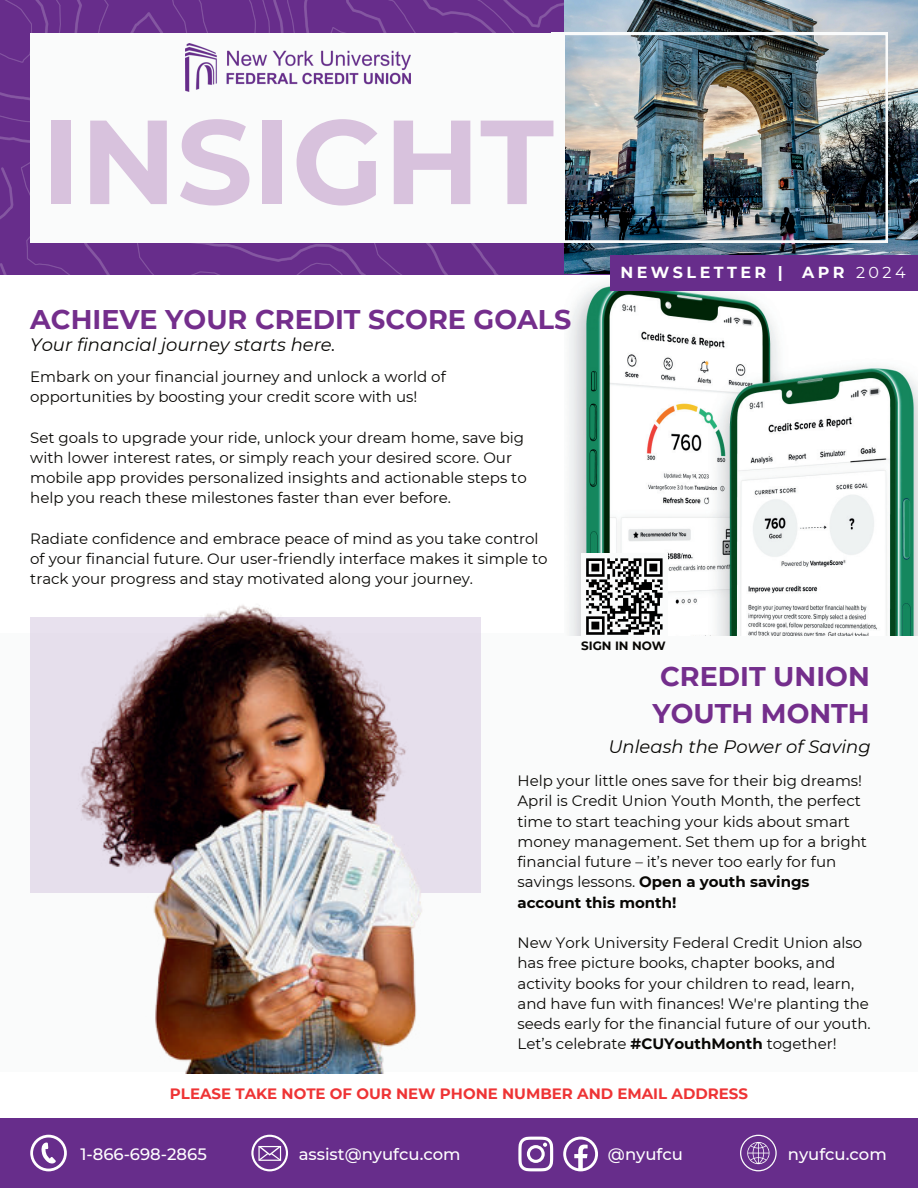
<style>
.page{position:relative;width:918px;height:1188px;background:#fff}
.page>*{position:absolute;margin:0;border:0;box-sizing:border-box;transform-origin:0 0}
.t1{font:700 119.25px "Montserrat";color:#d8c2dd}
.t2{font:700 27px/37.2px "Montserrat";color:#742e8c}
.t3{font:italic 18px "Montserrat";color:#080704}
.t4{font:500 16.5px "Montserrat";color:#fff}
.t5{font:700 15.9px "Montserrat";letter-spacing:.215em;color:#fff}
.t6{font:15px/20.2px "Montserrat";color:#080704}
.t7{font:700 15px "Montserrat";color:#ee3435}
.t8{font:700 12px "Montserrat";color:#080704}
.s1{font-weight:400}
.s2{font-weight:700}
</style>
<div class="page">
<img style="left:0;top:0;width:565px;height:275px">
<div style="left:0;top:633px;width:918px;height:438px;background:#fafbfb"></div>
<img style="left:569px;top:283px;width:348px;height:352px">
<div style="left:0;top:1118px;width:918px;height:70px;background:#672d8b"></div>
<img style="left:565px;top:0;width:353px;height:273px">
<svg style="left:518px;top:1137px;width:35px;height:34px"></svg>
<svg style="left:563px;top:1137px;width:35px;height:34px"></svg>
<svg style="left:30px;top:1135px;width:37px;height:36px"></svg>
<svg style="left:251px;top:1135px;width:37px;height:36px"></svg>
<svg style="left:740px;top:1135px;width:37px;height:36px"></svg>
<div style="left:610px;top:255px;width:308px;height:36px;background:#672d8b"></div>
<div style="left:30px;top:33px;width:535px;height:209px;background:#fafbfb"></div>
<img style="left:185px;top:43px;width:225px;height:49px">
<div style="left:30px;top:618px;width:451px;height:275px;background:#e6dfec"></div>
<img style="left:565px;top:33px;width:323px;height:209px">
<div style="left:581px;top:553px;width:87px;height:87px;background:#fafbfb"></div>
<svg style="left:586px;top:558px;width:77px;height:77px"></svg>
<img style="left:44px;top:605px;width:422px;height:468px">
<h1 class="t1" style="left:41px;top:76px;width:514px">INSIGHT</h1>
<h2 class="t2" style="left:30px;top:299px;width:543px">ACHIEVE YOUR CREDIT SCORE GOALS</h2>
<p class="t3" style="left:30px;top:332px;width:307px">Your financial journey starts here.</p>
<p class="t6" style="left:30px;top:366px;width:417px">Embark on your financial journey and unlock a world of opportunities by boosting your credit score with us!</p>
<p class="t6" style="left:30px;top:427px;width:498px">Set goals to upgrade your ride, unlock your dream home, save big with lower interest rates, or simply reach your desired score. Our mobile app provides personalized insights and actionable steps to help you reach these milestones faster than ever before.</p>
<p class="t6" style="left:30px;top:528px;width:519px">Radiate confidence and embrace peace of mind as you take control of your financial future. Our user-friendly interface makes it simple to track your progress and stay motivated along your journey.</p>
<p class="t5" style="left:620px;top:261px;width:287px">NEWSLETTER | APR <span class="s1">2024</span></p>
<p class="t8" style="left:581px;top:637px;width:86px">SIGN IN NOW</p>
<h2 class="t2" style="left:653px;top:656px;width:219px">CREDIT UNION<br>YOUTH MONTH</h2>
<p class="t3" style="left:608px;top:735px;width:264px">Unleash the Power of Saving</p>
<p class="t6" style="left:518px;top:770px;width:351px">Help your little ones save for their big dreams!<br>April is Credit Union Youth Month, the perfect time to start teaching your kids about smart money management. Set them up for a bright financial future – it’s never too early for fun savings lessons. <span class="s2">Open a youth savings account this month!</span></p>
<p class="t6" style="left:518px;top:932px;width:355px">New York University Federal Credit Union also has free picture books, chapter books, and activity books for your children to read, learn, and have fun with finances! We're planting the seeds early for the financial future of our youth.<br>Let’s celebrate <span class="s2">#CUYouthMonth</span> together!</p>
<p class="t7" style="left:170px;top:1083px;width:580px">PLEASE TAKE NOTE OF OUR NEW PHONE NUMBER AND EMAIL ADDRESS</p>
<p class="t4" style="left:80px;top:1142px;width:128px">1-866-698-2865</p>
<p class="t4" style="left:299px;top:1142px;width:163px">assist@nyufcu.com</p>
<p class="t4" style="left:608px;top:1142px;width:76px">@nyufcu</p>
<p class="t4" style="left:788px;top:1142px;width:100px">nyufcu.com</p>
</div>
